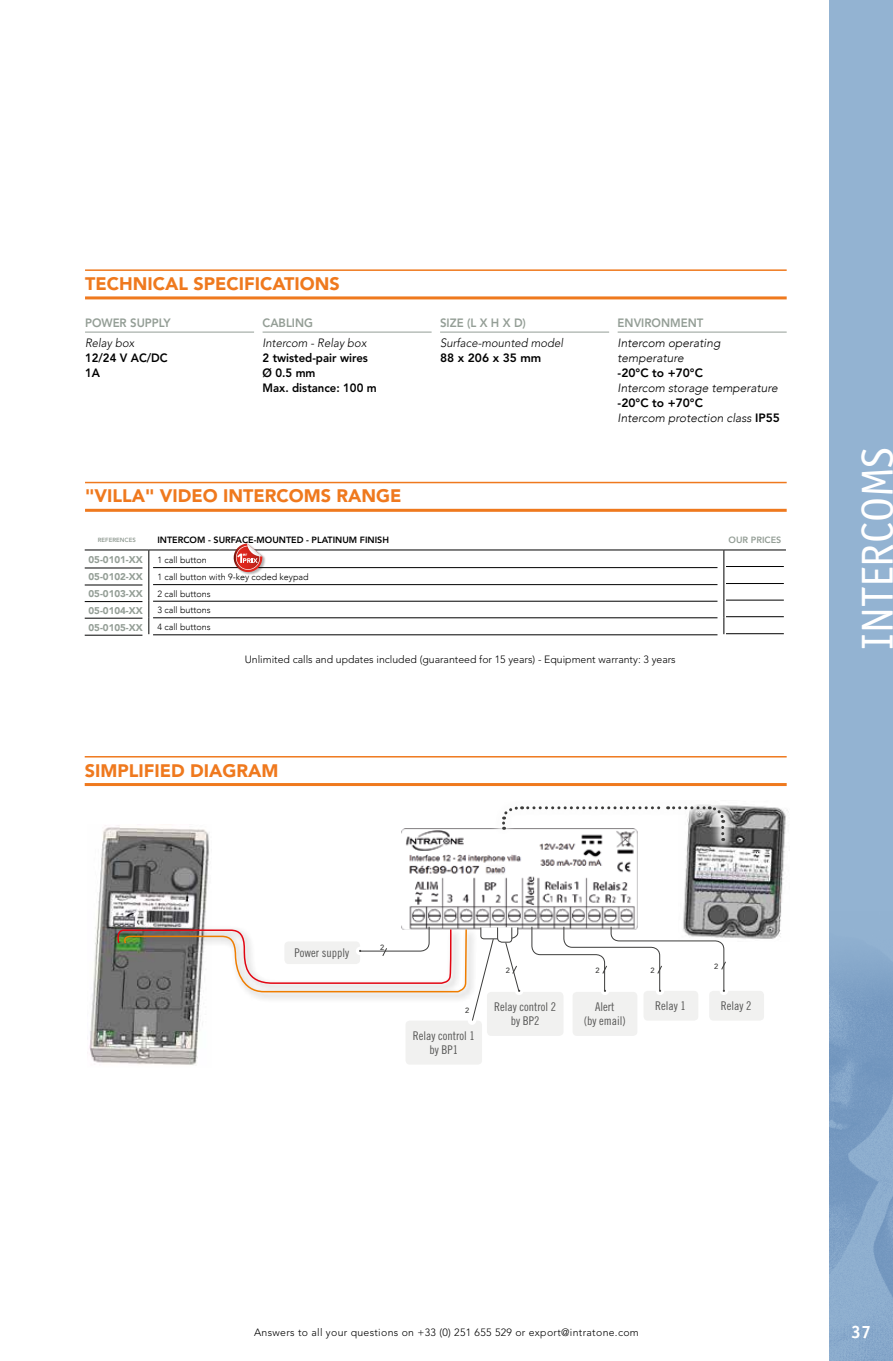
<style>
.page{position:relative;width:893px;height:1361px;background:#fff}
.page>*{position:absolute;margin:0;border:0;box-sizing:border-box;transform-origin:0 0}
.t1{font:45px "Officina Sans";color:#fff}
.t2{font:900 18px "Avenir LT Std";color:#ef791e}
.t3{font:700 18px "Officina Sans";color:#fff}
.t4{font:italic 300 12px/15px "Avenir";color:#000}
.t5{font:12px/14.4px "Trade Gothic LT Std Cn 18";color:#575756;text-align:center}
.t6{font:800 12px/15px "Avenir LT Std";color:#000;scale:.95 1}
.t7{font:italic 300 12px "Avenir LT Std";color:#000;scale:.95 1}
.t8{font:800 12px "Avenir LT Std";color:#949e96;scale:.95 1}
.t9{font:800 12px "Avenir LT Std";color:#000}
.t10{font:300 10.5px "Avenir LT Std";color:#000}
.t11{font:300 10.5px "Avenir LT Std";letter-spacing:.03em;color:#000}
.t12{font:900 9.75px "Avenir";color:#949e96}
.t13{font:300 9px "Avenir";color:#000}
.t14{font:800 9px "Avenir LT Std";color:#000}
.t15{font:800 9px "Avenir LT Std";color:#949e96}
.t16{font:500 7.5px "Avenir LT Std";color:#3c3c3b}
.t17{font:800 6px "Avenir LT Std";color:#949e96}
.s1{font-family:"Avenir LT Std";font-weight:800;font-style:normal}
</style>
<div class="page">
<div style="left:829px;top:0;width:64px;height:1361px;background:#93b3d2"></div>
<img style="left:829px;top:959px;width:64px;height:402px">
<hr style="left:724px;top:549px;width:62px;height:1px;background:#000">
<hr style="left:85px;top:549px;width:64px;height:1px;background:#000">
<hr style="left:149px;top:549px;width:575px;height:1px;background:#000">
<svg style="left:148px;top:550px;width:1px;height:84px"></svg>
<svg style="left:723px;top:550px;width:1px;height:84px"></svg>
<hr style="left:85px;top:567px;width:57px;height:1px;background:#000">
<hr style="left:153px;top:567px;width:564px;height:1px;background:#000">
<hr style="left:726px;top:566px;width:58px;height:1px;background:#000">
<hr style="left:85px;top:584px;width:57px;height:1px;background:#000">
<hr style="left:153px;top:584px;width:564px;height:1px;background:#000">
<hr style="left:726px;top:583px;width:58px;height:1px;background:#000">
<hr style="left:85px;top:601px;width:57px;height:1px;background:#000">
<hr style="left:153px;top:601px;width:564px;height:1px;background:#000">
<hr style="left:726px;top:600px;width:58px;height:1px;background:#000">
<hr style="left:85px;top:618px;width:57px;height:1px;background:#000">
<hr style="left:153px;top:617px;width:564px;height:1px;background:#000">
<hr style="left:726px;top:616px;width:58px;height:1px;background:#000">
<hr style="left:85px;top:635px;width:57px;height:1px;background:#000">
<hr style="left:153px;top:634px;width:564px;height:1px;background:#000">
<hr style="left:726px;top:633px;width:58px;height:1px;background:#000">
<div style="left:233px;top:543px;width:33px;height:32px;background:#000;opacity:.3"></div>
<svg style="left:232px;top:543px;width:31px;height:31px"></svg>
<hr style="left:85px;top:756px;width:702px;height:1px;background:#ef791e">
<hr style="left:85px;top:783px;width:702px;height:3px;background:#ef791e">
<hr style="left:85px;top:269px;width:702px;height:2px;background:#ef791e">
<hr style="left:85px;top:296px;width:702px;height:3px;background:#ef791e">
<hr style="left:85px;top:482px;width:702px;height:1px;background:#ef791e">
<hr style="left:85px;top:509px;width:702px;height:3px;background:#ef791e">
<hr style="left:85px;top:332px;width:169px;height:1px;background:#949e96">
<hr style="left:263px;top:332px;width:169px;height:1px;background:#949e96">
<hr style="left:440px;top:332px;width:169px;height:1px;background:#949e96">
<hr style="left:618px;top:332px;width:169px;height:1px;background:#949e96">
<img style="left:402px;top:828px;width:235px;height:101px">
<img style="left:683px;top:805px;width:107px;height:134px">
<img style="left:89px;top:825px;width:120px;height:240px">
<div style="left:113px;top:925px;width:349px;height:69px;background:#000;opacity:.45"></div>
<div style="left:573px;top:992px;width:64px;height:44px;background:#f1f1f0;border-radius:4px"></div>
<div style="left:643px;top:991px;width:55px;height:29px;background:#f1f1f0;border-radius:4px"></div>
<div style="left:709px;top:991px;width:55px;height:29px;background:#f1f1f0;border-radius:4px"></div>
<div style="left:656px;top:986px;width:8px;height:9px;background:#fff;border-radius:50%"></div>
<div style="left:720px;top:986px;width:8px;height:9px;background:#fff;border-radius:50%"></div>
<div style="left:601px;top:986px;width:8px;height:9px;background:#fff;border-radius:50%"></div>
<svg style="left:531px;top:926px;width:195px;height:66px"></svg>
<svg style="left:490px;top:804px;width:246px;height:48px"></svg>
<svg style="left:502px;top:805px;width:224px;height:36px"></svg>
<div style="left:472px;top:834px;width:59px;height:18px;background:#fff"></div>
<div style="left:487px;top:992px;width:76px;height:44px;background:#f1f1f0;border-radius:4px"></div>
<div style="left:405px;top:1020px;width:77px;height:44px;background:#f1f1f0;border-radius:4px"></div>
<div style="left:515px;top:986px;width:8px;height:9px;background:#fff;border-radius:50%"></div>
<div style="left:468px;top:1016px;width:8px;height:9px;background:#fff;border-radius:50%"></div>
<svg style="left:115px;top:926px;width:405px;height:95px"></svg>
<h2 class="t2" style="left:85px;top:273px;width:256px">TECHNICAL SPECIFICATIONS</h2>
<p class="t8" style="left:85px;top:316px;width:92px">POWER SUPPLY</p>
<p class="t7" style="left:85px;top:335px;width:53px">Relay box</p>
<p class="t6" style="left:85px;top:350px;width:89px">12/24 V AC/DC<br>1A</p>
<p class="t8" style="left:263px;top:316px;width:55px">CABLING</p>
<p class="t7" style="left:263px;top:335px;width:111px">Intercom - Relay box</p>
<p class="t6" style="left:263px;top:350px;width:122px">2 twisted-pair wires<br>Ø 0.5 mm<br>Max. distance: 100 m</p>
<h2 class="t2" style="left:85px;top:485px;width:318px">"VILLA" VIDEO INTERCOMS RANGE</h2>
<p class="t8" style="left:440px;top:316px;width:92px">SIZE (L X H X D)</p>
<p class="t7" style="left:440px;top:335px;width:131px">Surface-mounted model</p>
<p class="t9" style="left:440px;top:350px;width:103px">88 x 206 x 35 mm</p>
<p class="t8" style="left:618px;top:316px;width:92px">ENVIRONMENT</p>
<p class="t4" style="left:618px;top:335px;width:104px">Intercom operating temperature</p>
<p class="t9" style="left:618px;top:365px;width:87px">-20°C to +70°C</p>
<p class="t4" style="left:618px;top:380px;width:162px">Intercom storage temperature</p>
<p class="t9" style="left:618px;top:395px;width:87px">-20°C to +70°C</p>
<p class="t4" style="left:618px;top:410px;width:164px">Intercom protection class <span class="s1">IP55</span></p>
<p class="t17" style="left:98px;top:536px;width:39px">REFERENCES</p>
<p class="t14" style="left:157px;top:535px;width:233px">INTERCOM - SURFACE-MOUNTED - PLATINUM FINISH</p>
<p class="t15" style="left:728px;top:535px;width:54px">OUR PRICES</p>
<p class="t12" style="left:88px;top:551px;width:56px">05-0101-XX</p>
<p class="t13" style="left:157px;top:554px;width:51px">1 call button</p>
<p class="t12" style="left:88px;top:568px;width:56px">05-0102-XX</p>
<p class="t13" style="left:157px;top:571px;width:153px">1 call button with 9-key coded keypad</p>
<p class="t12" style="left:88px;top:585px;width:56px">05-0103-XX</p>
<p class="t13" style="left:157px;top:588px;width:55px">2 call buttons</p>
<p class="t12" style="left:88px;top:602px;width:56px">05-0104-XX</p>
<p class="t13" style="left:157px;top:605px;width:55px">3 call buttons</p>
<p class="t12" style="left:88px;top:619px;width:56px">05-0105-XX</p>
<p class="t13" style="left:157px;top:622px;width:55px">4 call buttons</p>
<p class="t10" style="left:245px;top:653px;width:433px">Unlimited calls and updates included (guaranteed for 15 years) - Equipment warranty: 3 years</p>
<h2 class="t2" style="left:85px;top:759px;width:195px">SIMPLIFIED DIAGRAM</h2>
<p class="t5" style="left:295px;top:945px;width:56px">Power supply</p>
<p class="t16" style="left:380px;top:942px;width:6px">2</p>
<p class="t16" style="left:465px;top:1006px;width:6px">2</p>
<p class="t5" style="left:413px;top:1028px;width:63px">Relay control 1 by BP1</p>
<p class="t16" style="left:506px;top:966px;width:6px">2</p>
<p class="t5" style="left:494px;top:999px;width:63px">Relay control 2 by BP2</p>
<p class="t16" style="left:595px;top:966px;width:6px">2</p>
<p class="t16" style="left:650px;top:966px;width:6px">2</p>
<p class="t16" style="left:714px;top:961px;width:6px">2</p>
<p class="t5" style="left:584px;top:999px;width:43px">Alert<br>(by email)</p>
<p class="t5" style="left:655px;top:998px;width:32px">Relay 1</p>
<p class="t5" style="left:721px;top:998px;width:32px">Relay 2</p>
<h1 class="t1" style="left:851px;top:650px;width:204px;rotate:-90deg">INTERCOMS</h1>
<p class="t11" style="left:254px;top:1326px;width:386px">Answers to all your questions on +33 (0) 251 655 529 or export@intratone.com</p>
<h2 class="t3" style="left:851px;top:1320px;width:22px">37</h2>
</div>
